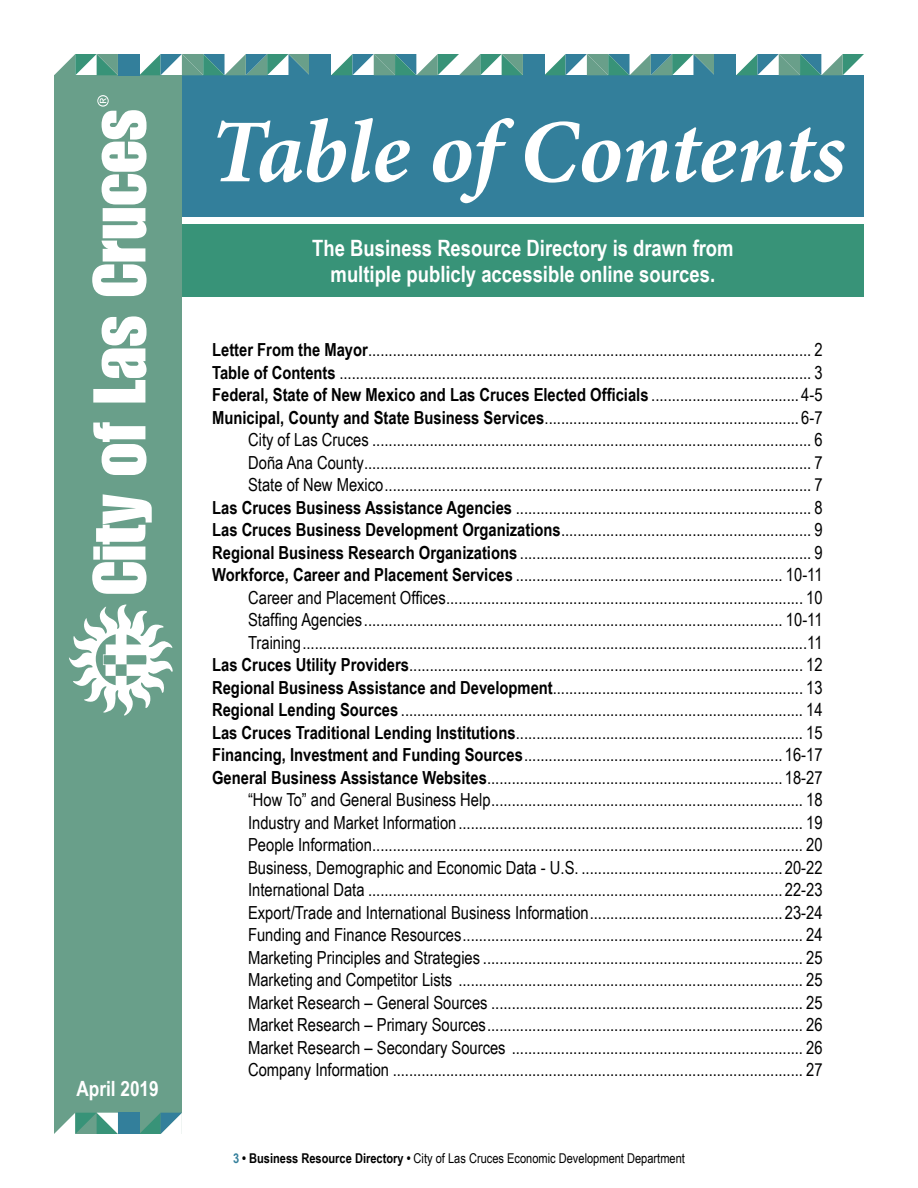
<style>
.page{position:relative;width:918px;height:1188px;background:#fff}
.page>*{position:absolute;margin:0;border:0;box-sizing:border-box;transform-origin:0 0}
.t1{font:italic 700 90px "Minion Pro";letter-spacing:-.005em;color:#fff}
.t2{font:700 22.5px/25.5px "Arial Narrow";color:#fff;text-align:center}
.t3{font:700 21px "Arial Narrow";color:#fff}
.t4{font:18px/22.5px "Arial Narrow";color:#000;text-align:right}
.t5{font:13.5px "Arial Narrow";color:#000}
.s1{font-weight:700}
.s2{font-weight:700;color:#337f9b}
</style>
<div class="page">
<div style="left:182px;top:75px;width:682px;height:141px;background:#337f9b"></div>
<div style="left:182px;top:224px;width:682px;height:72px;background:#389378"></div>
<div style="left:54px;top:75px;width:128px;height:1059px;background:#699f8a"></div>
<svg style="left:69px;top:604px;width:104px;height:112px"></svg>
<svg style="left:92px;top:494px;width:60px;height:100px"></svg>
<svg style="left:93px;top:422px;width:54px;height:53px"></svg>
<svg style="left:93px;top:316px;width:54px;height:87px"></svg>
<svg style="left:92px;top:95px;width:55px;height:201px"></svg>
<svg style="left:54px;top:54px;width:64px;height:21px"></svg>
<svg style="left:139px;top:54px;width:171px;height:21px"></svg>
<div style="left:118px;top:54px;width:21px;height:21px;background:#337f9b"></div>
<div style="left:310px;top:54px;width:21px;height:21px;background:#337f9b"></div>
<svg style="left:331px;top:54px;width:192px;height:21px"></svg>
<svg style="left:544px;top:54px;width:171px;height:21px"></svg>
<svg style="left:736px;top:54px;width:128px;height:21px"></svg>
<div style="left:523px;top:54px;width:21px;height:21px;background:#337f9b"></div>
<div style="left:715px;top:54px;width:21px;height:21px;background:#337f9b"></div>
<svg style="left:139px;top:1113px;width:43px;height:21px"></svg>
<svg style="left:54px;top:1113px;width:64px;height:21px"></svg>
<div style="left:118px;top:1113px;width:21px;height:21px;background:#337f9b"></div>
<p class="t3" style="left:76px;top:1077px;width:84px">April 2019</p>
<h1 class="t1" style="left:210px;top:88px;width:637px">Table of Contents</h1>
<p class="t2" style="left:312px;top:236px;width:423px">The Business Resource Directory is drawn from multiple publicly accessible online sources.</p>
<p class="t4" style="left:212px;top:339px;width:612px"><span class="s1">Letter From the Mayor</span>............................................................................................................ 2<br><span class="s1">Table of Contents</span> ................................................................................................................... 3<br><span class="s1">Federal, State of New Mexico and Las Cruces Elected Officials</span> .................................... 4-5<br><span class="s1">Municipal, County and State Business Services</span>.............................................................. 6-7<br>City of Las Cruces ........................................................................................................... 6<br>Doña Ana County............................................................................................................. 7<br>State of New Mexico........................................................................................................ 7<br><span class="s1">Las Cruces Business Assistance Agencies</span> ........................................................................ 8<br><span class="s1">Las Cruces Business Development Organizations</span>............................................................. 9<br><span class="s1">Regional Business Research Organizations</span> ....................................................................... 9<br><span class="s1">Workforce, Career and Placement Services</span> ................................................................. 10-11<br>Career and Placement Offices....................................................................................... 10<br>Staffing Agencies...................................................................................................... 10-11<br>Training...........................................................................................................................11<br><span class="s1">Las Cruces Utility Providers</span>................................................................................................ 12<br><span class="s1">Regional Business Assistance and Development</span>............................................................. 13<br><span class="s1">Regional Lending Sources</span> .................................................................................................. 14<br><span class="s1">Las Cruces Traditional Lending Institutions</span>...................................................................... 15<br><span class="s1">Financing, Investment and Funding Sources</span>............................................................... 16-17<br><span class="s1">General Business Assistance Websites</span>........................................................................ 18-27 “How To” and General Business Help............................................................................ 18<br>Industry and Market Information.................................................................................... 19<br>People Information......................................................................................................... 20<br>Business, Demographic and Economic Data - U.S. ................................................. 20-22<br>International Data ..................................................................................................... 22-23<br>Export/Trade and International Business Information............................................... 23-24<br>Funding and Finance Resources................................................................................... 24<br>Marketing Principles and Strategies .............................................................................. 25<br>Marketing and Competitor Lists .................................................................................... 25<br>Market Research – General Sources ............................................................................ 25<br>Market Research – Primary Sources............................................................................. 26<br>Market Research – Secondary Sources ....................................................................... 26<br>Company Information .................................................................................................... 27</p>
<p class="t5" style="left:233px;top:1151px;width:453px"><span class="s2">3</span> <span class="s1">• Business Resource Directory •</span> City of Las Cruces Economic Development Department</p>
</div>
